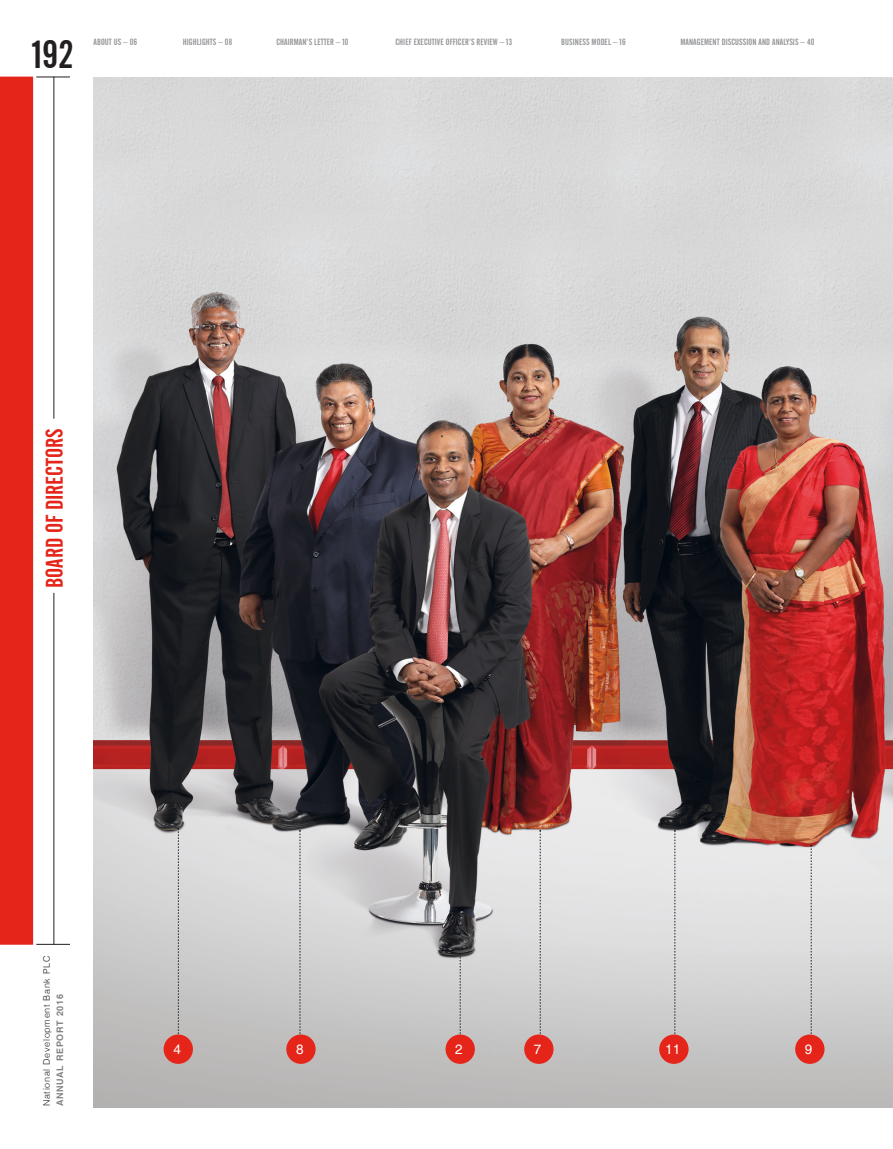
<style>
.page{position:relative;width:893px;height:1149px;background:#fff}
.page>*{position:absolute;margin:0;border:0;box-sizing:border-box;transform-origin:0 0}
.t1{font:39px "Alternate Gothic No 2 BT";color:#231f20}
.t2{font:24px "Alternate Gothic No 2 BT";color:#e52519}
.t3{font:13.5px "Helvetica";color:#fff}
.t4{font:9px "Alternate Gothic No 2 BT";letter-spacing:.01em;color:#939598}
.t5{font:300 9px "Helvetica";letter-spacing:.075em;color:#231f20}
.t6{font:700 9px "Helvetica";letter-spacing:.075em;color:#808285}
</style>
<div class="page">
<hr style="left:36px;top:943px;width:34px;height:1px;background:#231f20">
<hr style="left:36px;top:77px;width:34px;height:1px;background:#231f20">
<img style="left:94px;top:77px;width:799px;height:1029px">
<svg style="left:178px;top:827px;width:1px;height:207px"></svg>
<svg style="left:299px;top:829px;width:2px;height:205px"></svg>
<svg style="left:459px;top:952px;width:2px;height:82px"></svg>
<svg style="left:539px;top:829px;width:2px;height:205px"></svg>
<svg style="left:674px;top:829px;width:2px;height:205px"></svg>
<svg style="left:810px;top:844px;width:2px;height:190px"></svg>
<div style="left:164px;top:1034px;width:29px;height:29px;background:#e52519;border-radius:50%"></div>
<div style="left:286px;top:1034px;width:30px;height:29px;background:#e52519;border-radius:50%"></div>
<div style="left:445px;top:1034px;width:30px;height:29px;background:#e52519;border-radius:50%"></div>
<div style="left:524px;top:1034px;width:30px;height:29px;background:#e52519;border-radius:50%"></div>
<div style="left:659px;top:1034px;width:30px;height:29px;background:#e52519;border-radius:50%"></div>
<div style="left:795px;top:1034px;width:29px;height:29px;background:#e52519;border-radius:50%"></div>
<div style="left:0;top:77px;width:33px;height:867px;background:#e52519"></div>
<hr style="left:54px;top:592px;width:1px;height:352px;background:#231f20">
<hr style="left:54px;top:77px;width:1px;height:341px;background:#231f20">
<h1 class="t1" style="left:32px;top:33px;width:43px">192</h1>
<p class="t4" style="left:94px;top:37px;width:45px">ABOUT US – 06</p>
<p class="t4" style="left:183px;top:37px;width:51px">HIGHLIGHTS – 08</p>
<p class="t4" style="left:276px;top:37px;width:74px">CHAIRMAN’S LETTER – 10</p>
<p class="t4" style="left:395px;top:37px;width:118px">CHIEF EXECUTIVE OFFICER’S REVIEW – 13</p>
<p class="t4" style="left:561px;top:37px;width:66px">BUSINESS MODEL – 16</p>
<p class="t4" style="left:680px;top:37px;width:136px">MANAGEMENT DISCUSSION AND ANALYSIS – 40</p>
<h2 class="t2" style="left:41px;top:588px;width:161px;rotate:-90deg">BOARD OF DIRECTORS</h2>
<p class="t5" style="left:39px;top:1106px;width:152px;rotate:-90deg">National Development Bank PLC</p>
<p class="t6" style="left:55px;top:1106px;width:113px;rotate:-90deg">ANNUAL REPORT 2016</p>
<h3 class="t3" style="left:173px;top:1041px;width:9px">4</h3>
<h3 class="t3" style="left:296px;top:1041px;width:9px">8</h3>
<h3 class="t3" style="left:455px;top:1041px;width:9px">2</h3>
<h3 class="t3" style="left:534px;top:1041px;width:9px">7</h3>
<h3 class="t3" style="left:665px;top:1041px;width:17px">11</h3>
<h3 class="t3" style="left:805px;top:1041px;width:9px">9</h3>
</div>
